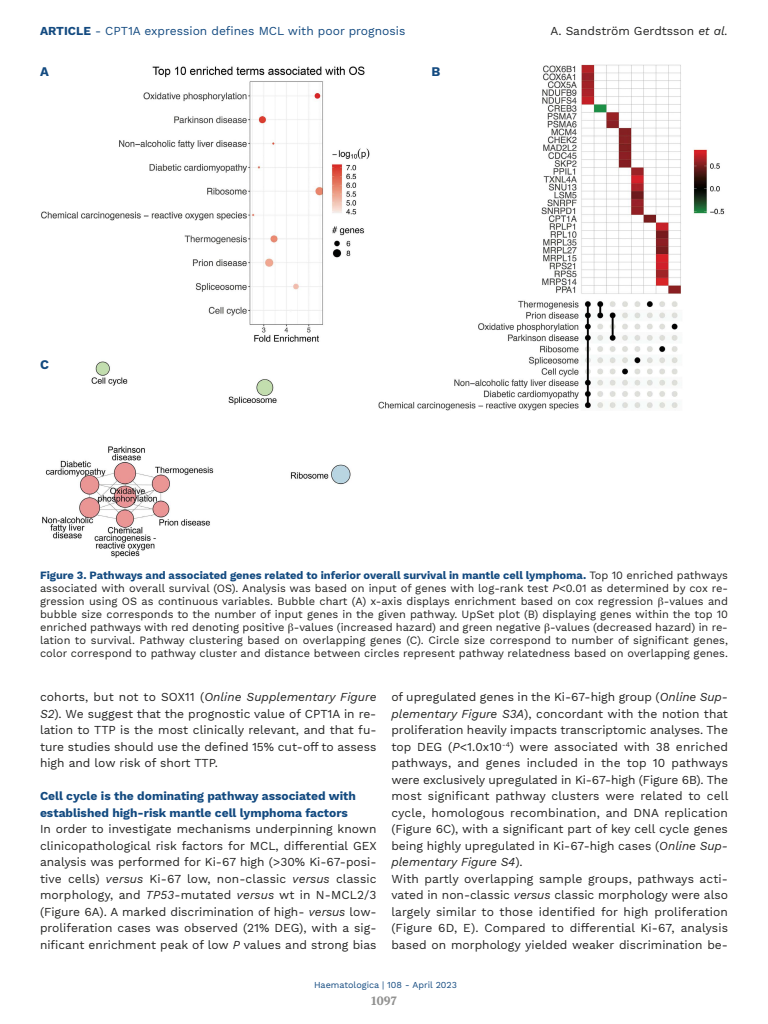
<style>
.page{position:relative;width:768px;height:1024px;background:#fff}
.page>*{position:absolute;margin:0;border:0;box-sizing:border-box;transform-origin:0 0}
.t1{font:700 13px "Work Sans";color:#134a80}
.t2{font:12px/16.5px "Work Sans";color:#222221;text-align:justify}
.t3{font:700 12px/16.5px "Work Sans";color:#134a80}
.t4{font:12px "Work Sans";color:#134a80}
.t5{font:700 12px "Volkhov";color:#919190}
.t6{font:11px/13px "Work Sans";color:#222221;text-align:justify}
.t7{font:9px "Work Sans";color:#134a80}
.s1{font-weight:700}
.s2{font-style:italic}
.s3{font-weight:700;color:#134a80}
</style>
<div class="page">
<img style="left:41px;top:64px;width:684px;height:494px">
<p class="t4" style="left:40px;top:24px;width:367px"><span class="s1">ARTICLE</span> - CPT1A expression defines MCL with poor prognosis</p>
<p class="t2" style="left:550px;top:23px;width:179px">A. Sandström Gerdtsson <span class="s2">et al.</span></p>
<p class="t1" style="left:40px;top:64px;width:10px">A</p>
<p class="t1" style="left:432px;top:64px;width:10px">B</p>
<p class="t1" style="left:40px;top:357px;width:10px">C</p>
<p class="t6" style="left:40px;top:568px;width:690px"><span class="s3">Figure 3. Pathways and associated genes related to inferior overall survival in mantle cell lymphoma.</span> Top 10 enriched pathways associated with overall survival (OS). Analysis was based on input of genes with log-rank test <span class="s2">P</span>&lt;0.01 as determined by cox re&shy;gression using OS as continuous variables. Bubble chart (A) x-axis displays enrichment based on cox regression -values and bubble size corresponds to the number of input genes in the given pathway. UpSet plot (B) displaying genes within the top 10 enriched pathways with red denoting positive -values (increased hazard) and green negative -values (decreased hazard) in re&shy;lation to survival. Pathway clustering based on overlapping genes (C). Circle size correspond to number of significant genes, color correspond to pathway cluster and distance between circles represent pathway relatedness based on overlapping genes.</p>
<p class="t2" style="left:40px;top:689px;width:338px">cohorts, but not to SOX11 (<span class="s2">Online Supplementary Figure S2</span>). We suggest that the prognostic value of CPT1A in re&shy;lation to TTP is the most clinically relevant, and that fu&shy;ture studies should use the defined 15% cut-off to assess high and low risk of short TTP.</p>
<p class="t3" style="left:40px;top:788px;width:317px">Cell cycle is the dominating pathway associated with established high-risk mantle cell lymphoma factors</p>
<p class="t2" style="left:40px;top:821px;width:338px">In order to investigate mechanisms underpinning known clinicopathological risk factors for MCL, differential GEX analysis was performed for Ki-67 high (&gt;30% Ki-67-posi&shy;tive cells) <span class="s2">versus</span> Ki-67 low, non-classic <span class="s2">versus</span> classic morphology, and <span class="s2">TP53</span>-mutated <span class="s2">versus</span> wt in N-MCL2/3 (Figure 6A). A marked discrimination of high- <span class="s2">versus</span> low&shy;proliferation cases was observed (21% DEG), with a sig&shy;nificant enrichment peak of low <span class="s2">P</span> values and strong bias</p>
<p class="t2" style="left:391px;top:689px;width:338px;text-align:left">of upregulated genes in the Ki-67-high group (<span class="s2">Online Sup&shy;plementary Figure S3A</span>), concordant with the notion that proliferation heavily impacts transcriptomic analyses. The top DEG (<span class="s2">P</span>&lt;1.0x10<sup>-4</sup>) were associated with 38 enriched pathways, and genes included in the top 10 pathways were exclusively upregulated in Ki-67-high (Figure 6B). The most significant pathway clusters were related to cell cycle, homologous recombination, and DNA replication (Figure 6C), with a significant part of key cell cycle genes being highly upregulated in Ki-67-high cases (<span class="s2">Online Sup&shy;plementary Figure S4</span>).<br>With partly overlapping sample groups, pathways acti&shy;vated in non-classic <span class="s2">versus</span> classic morphology were also largely similar to those identified for high proliferation (Figure 6D, E). Compared to differential Ki-67, analysis based on morphology yielded weaker discrimination be-</p>
<p class="t7" style="left:314px;top:979px;width:144px">Haematologica | 108 - April 2023</p>
<p class="t5" style="left:371px;top:993px;width:27px">1097</p>
</div>
